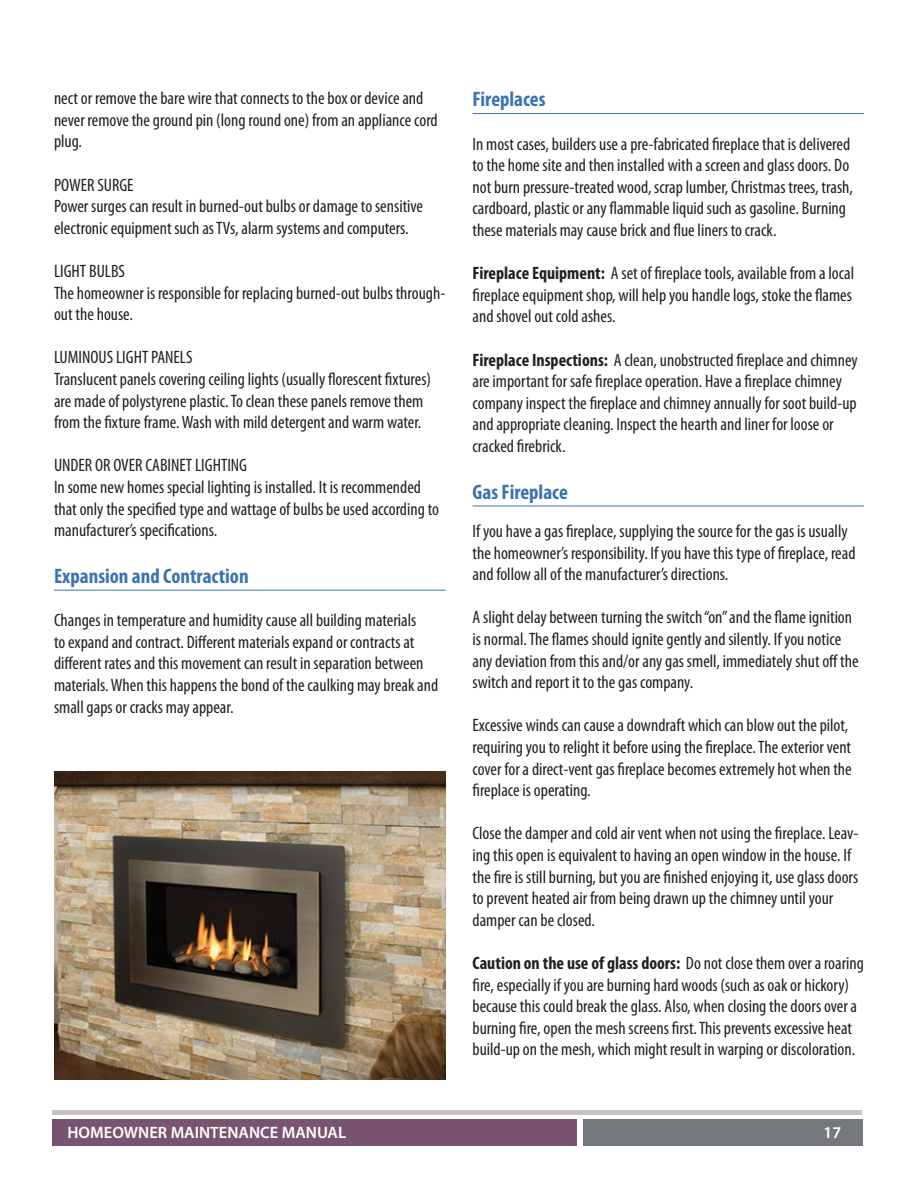
<style>
.page{position:relative;width:918px;height:1188px;background:#fff}
.page>*{position:absolute;margin:0;border:0;box-sizing:border-box;transform-origin:0 0}
.t1{font:700 condensed 21px "Myriad Pro";color:#3d73b1}
.t2{font:condensed 18px/21.6px "Myriad Pro";color:#231f20}
.t3{font:600 16.5px "Myriad Pro";color:#fff}
.s1{font-weight:700}
</style>
<div class="page">
<div style="left:52px;top:1120px;width:525px;height:26px;background:#7a5371"></div>
<div style="left:583px;top:1120px;width:279px;height:26px;background:#75787c"></div>
<hr style="left:52px;top:1111px;width:810px;height:4px;background:#c6c3c3">
<hr style="left:54px;top:590px;width:392px;height:1px;background:#3d73b1">
<hr style="left:472px;top:113px;width:392px;height:1px;background:#3d73b1">
<hr style="left:472px;top:506px;width:392px;height:1px;background:#3d73b1">
<img style="left:54px;top:771px;width:392px;height:309px">
<p class="t2" style="left:54px;top:87px;width:385px">nect or remove the bare wire that connects to the box or device and never remove the ground pin (long round one) from an appliance cord plug.</p>
<p class="t2" style="left:54px;top:174px;width:81px">POWER SURGE</p>
<p class="t2" style="left:54px;top:195px;width:371px">Power surges can result in burned-out bulbs or damage to sensitive electronic equipment such as TVs, alarm systems and computers.</p>
<p class="t2" style="left:54px;top:260px;width:73px">LIGHT BULBS</p>
<p class="t2" style="left:54px;top:282px;width:393px">The homeowner is responsible for replacing burned-out bulbs through&shy;out the house.</p>
<p class="t2" style="left:54px;top:346px;width:140px">LUMINOUS LIGHT PANELS</p>
<p class="t2" style="left:54px;top:368px;width:379px">Translucent panels covering ceiling lights (usually florescent fixtures) are made of polystyrene plastic. To clean these panels remove them from the fixture frame. Wash with mild detergent and warm water.</p>
<p class="t2" style="left:54px;top:454px;width:195px">UNDER OR OVER CABINET LIGHTING</p>
<p class="t2" style="left:54px;top:476px;width:387px">In some new homes special lighting is installed. It is recommended that only the specified type and wattage of bulbs be used according to manufacturer’s specifications.</p>
<p class="t1" style="left:54px;top:563px;width:196px">Expansion and Contraction</p>
<p class="t2" style="left:54px;top:609px;width:386px">Changes in temperature and humidity cause all building materials<br>to expand and contract. Different materials expand or contracts at different rates and this movement can result in separation between materials. When this happens the bond of the caulking may break and small gaps or cracks may appear.</p>
<p class="t1" style="left:472px;top:86px;width:75px">Fireplaces</p>
<p class="t2" style="left:472px;top:133px;width:382px">In most cases, builders use a pre-fabricated fireplace that is delivered to the home site and then installed with a screen and glass doors. Do not burn pressure-treated wood, scrap lumber, Christmas trees, trash, cardboard, plastic or any flammable liquid such as gasoline. Burning these materials may cause brick and flue liners to crack.</p>
<p class="t2" style="left:472px;top:262px;width:383px;text-align:justify"><span class="s1">Fireplace Equipment:</span> A set of fireplace tools, available from a local fireplace equipment shop, will help you handle logs, stoke the flames and shovel out cold ashes.</p>
<p class="t2" style="left:472px;top:349px;width:387px"><span class="s1">Fireplace Inspections:</span> A clean, unobstructed fireplace and chimney are important for safe fireplace operation. Have a fireplace chimney company inspect the fireplace and chimney annually for soot build-up and appropriate cleaning. Inspect the hearth and liner for loose or cracked firebrick.</p>
<p class="t1" style="left:472px;top:479px;width:97px">Gas Fireplace</p>
<p class="t2" style="left:472px;top:520px;width:385px">If you have a gas fireplace, supplying the source for the gas is usually the homeowner’s responsibility. If you have this type of fireplace, read and follow all of the manufacturer’s directions.</p>
<p class="t2" style="left:472px;top:606px;width:388px">A slight delay between turning the switch “on” and the flame ignition is normal. The flames should ignite gently and silently. If you notice any deviation from this and/or any gas smell, immediately shut off the switch and report it to the gas company.</p>
<p class="t2" style="left:472px;top:714px;width:381px">Excessive winds can cause a downdraft which can blow out the pilot, requiring you to relight it before using the fireplace. The exterior vent cover for a direct-vent gas fireplace becomes extremely hot when the fireplace is operating.</p>
<p class="t2" style="left:472px;top:822px;width:387px">Close the damper and cold air vent when not using the fireplace. Leav&shy;ing this open is equivalent to having an open window in the house. If the fire is still burning, but you are finished enjoying it, use glass doors to prevent heated air from being drawn up the chimney until your damper can be closed.</p>
<p class="t2" style="left:472px;top:952px;width:393px"><span class="s1">Caution on the use of glass doors:</span> Do not close them over a roaring fire, especially if you are burning hard woods (such as oak or hickory) because this could break the glass. Also, when closing the doors over a burning fire, open the mesh screens first. This prevents excessive heat build-up on the mesh, which might result in warping or discoloration.</p>
<p class="t3" style="left:68px;top:1122px;width:280px">HOMEOWNER MAINTENANCE MANUAL</p>
<p class="t3" style="left:824px;top:1122px;width:19px">17</p>
</div>
